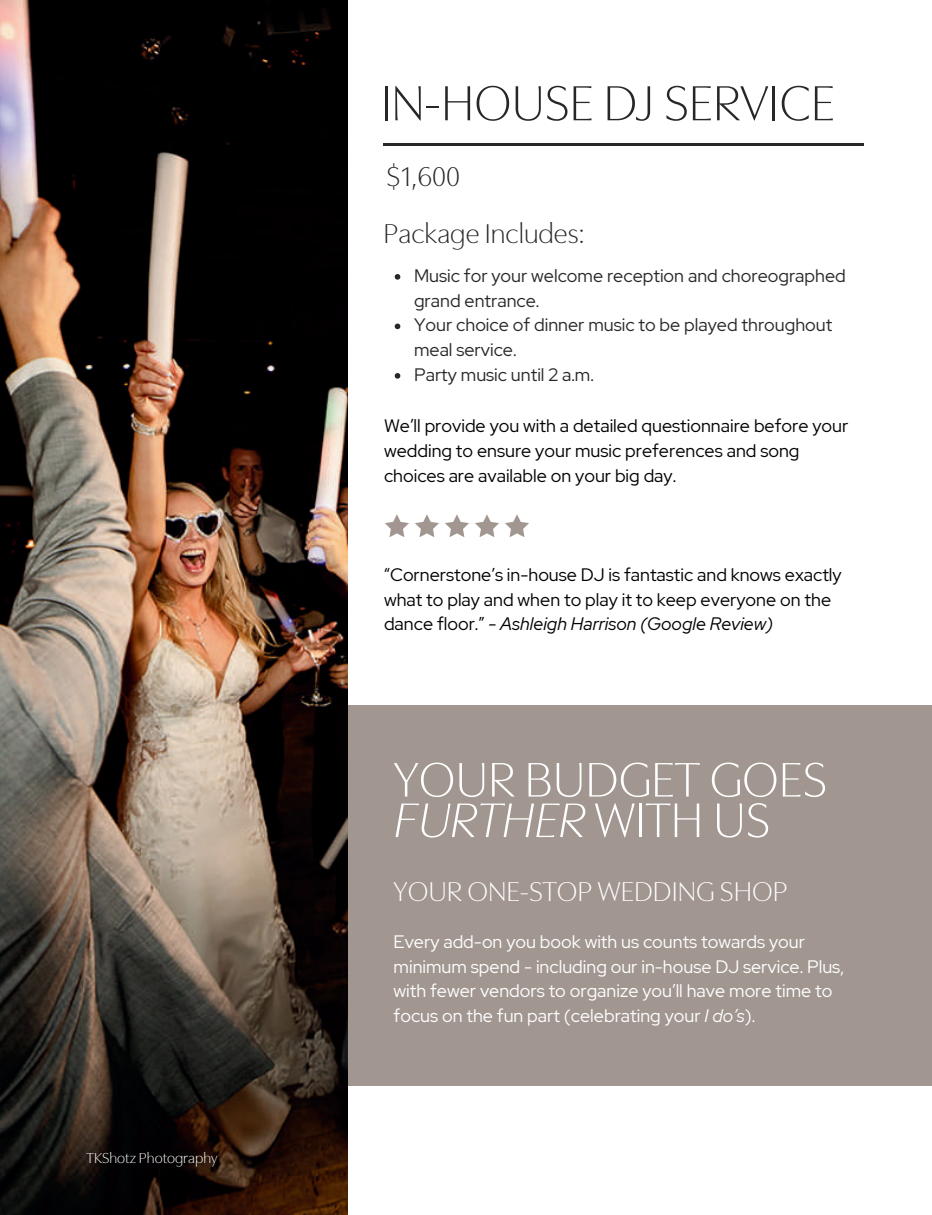
<style>
.page{position:relative;width:932px;height:1215px;background:#fff}
.page>*{position:absolute;margin:0;border:0;box-sizing:border-box;transform-origin:0 0}
.t1{font:300 51.6px "Utile Display";color:#262727}
.t2{font:300 50.85px/40.5px "Utile Display";color:#fff}
.t3{font:300 28.65px "Utile Display";color:#fff}
.t4{font:300 28.65px "Utile Display";color:#262727}
.t5{font:18px/24.8px "Red Hat Display";color:#000}
.t6{font:18px/24.8px "Red Hat Display";color:#fff}
.t7{font:18px/24.8px "Red Hat Display";color:#262727}
.t8{font:300 15.15px "Utile Display";color:#fff}
.s1{font-style:italic}
</style>
<div class="page">
<div style="left:326px;top:705px;width:606px;height:381px;background:#a19690"></div>
<img style="left:0;top:0;width:347px;height:1215px">
<hr style="left:383px;top:143px;width:481px;height:2px;background:#262727">
<svg style="left:385px;top:514px;width:24px;height:23px"></svg>
<svg style="left:415px;top:514px;width:24px;height:23px"></svg>
<svg style="left:445px;top:514px;width:24px;height:23px"></svg>
<svg style="left:475px;top:514px;width:24px;height:23px"></svg>
<svg style="left:505px;top:514px;width:24px;height:23px"></svg>
<svg style="left:395px;top:274px;width:5px;height:6px"></svg>
<svg style="left:395px;top:324px;width:5px;height:5px"></svg>
<svg style="left:395px;top:373px;width:5px;height:6px"></svg>
<p class="t8" style="left:87px;top:1146px;width:132px">TKShotz Photography</p>
<h1 class="t1" style="left:380px;top:63px;width:456px">IN-HOUSE DJ SERVICE</h1>
<h3 class="t4" style="left:386px;top:154px;width:75px">$1,600</h3>
<h3 class="t4" style="left:383px;top:211px;width:203px">Package Includes:</h3>
<p class="t7" style="left:414px;top:263px;width:433px">Music for your welcome reception and choreographed grand entrance.<br>Your choice of dinner music to be played throughout meal service.<br>Party music until 2 a.m.</p>
<p class="t5" style="left:384px;top:413px;width:466px">We’ll provide you with a detailed questionnaire before your wedding to ensure your music preferences and song choices are available on your big day.</p>
<p class="t5" style="left:384px;top:562px;width:459px">“Cornerstone’s in-house DJ is fantastic and knows exactly what to play and when to play it to keep everyone on the dance floor.” - <span class="s1">Ashleigh Harrison (Google Review)</span></p>
<h2 class="t2" style="left:393px;top:754px;width:435px">YOUR BUDGET GOES<br><span class="s1">FURTHER</span> WITH US</h2>
<h3 class="t3" style="left:393px;top:869px;width:395px">YOUR ONE-STOP WEDDING SHOP</h3>
<p class="t6" style="left:393px;top:929px;width:452px">Every add-on you book with us counts towards your minimum spend - including our in-house DJ service. Plus, with fewer vendors to organize you’ll have more time to focus on the fun part (celebrating your <span class="s1">I do’s</span>).</p>
</div>
